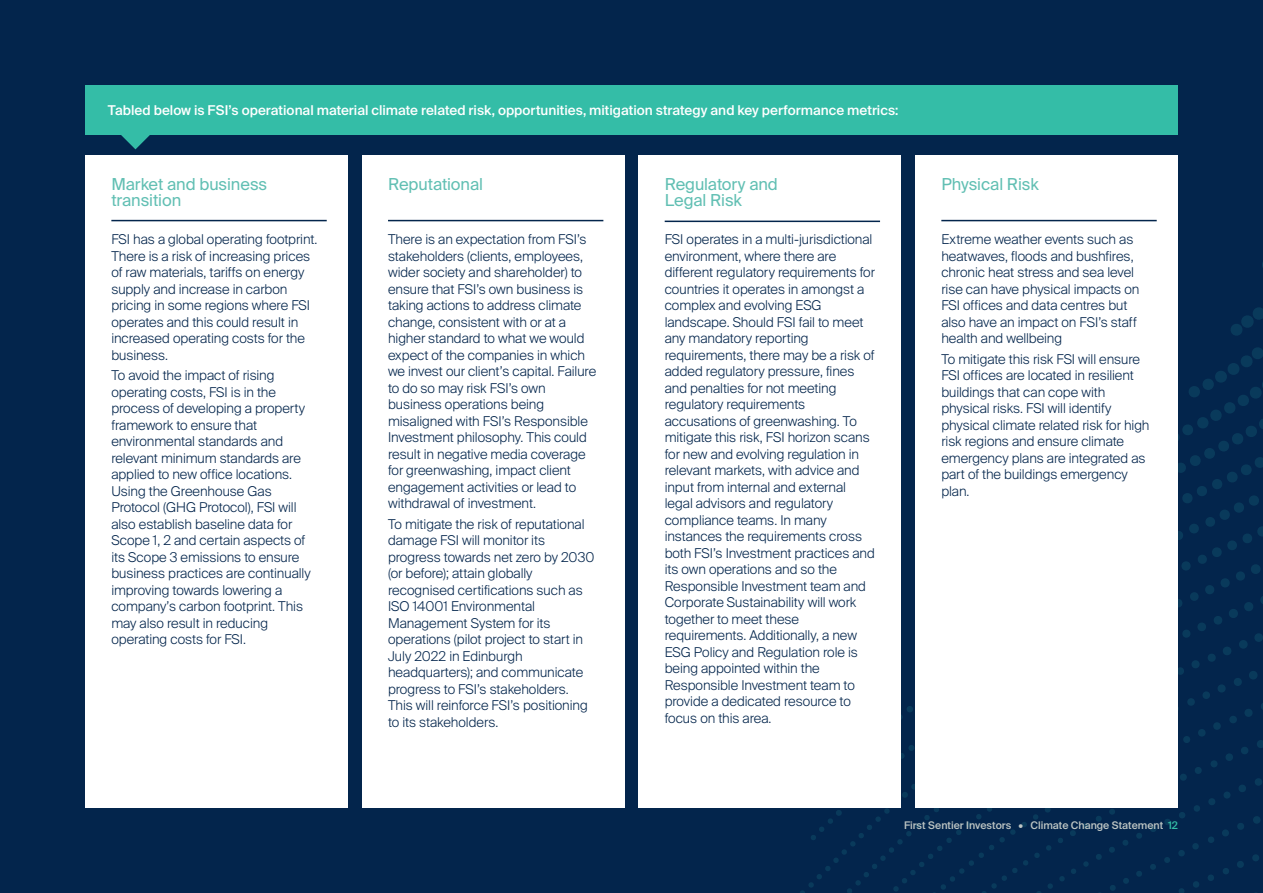
<style>
.page{position:relative;width:1263px;height:893px;background:#03254c}
.page>*{position:absolute;margin:0;border:0;box-sizing:border-box;transform-origin:0 0}
.Body_text{font:16.5px/16.5px "Suisse Intl";letter-spacing:-.005em;color:#61bfb3}
.Body_text-2{font:300 13.5px/16.5px "Suisse Intl";color:#03254c}
.Body_text-3{font:500 13.5px "Suisse Intl";color:#fff}
.t1{font:500 10.5px "Suisse Intl";color:#bec6c4}
.s1{color:#34bda7}
</style>
<div class="page">
<div style="left:85px;top:85px;width:1093px;height:49px;background:#34bda7"></div>
<div style="left:85px;top:155px;width:263px;height:653px;background:#fff"></div>
<div style="left:638px;top:155px;width:263px;height:653px;background:#fff"></div>
<div style="left:362px;top:155px;width:263px;height:653px;background:#fff"></div>
<div style="left:915px;top:155px;width:263px;height:653px;background:#fff"></div>
<svg style="left:108px;top:134px;width:55px;height:15px"></svg>
<hr style="left:111px;top:220px;width:216px;height:1px;background:#03254c">
<hr style="left:388px;top:220px;width:215px;height:1px;background:#03254c">
<hr style="left:665px;top:221px;width:215px;height:1px;background:#03254c">
<hr style="left:941px;top:220px;width:216px;height:1px;background:#03254c">
<svg style="left:800px;top:307px;width:463px;height:586px"></svg>
<p class="Body_text-3" style="left:108px;top:102px;width:792px">Tabled below is FSI’s operational material climate related risk, opportunities, mitigation strategy and key performance metrics:</p>
<p class="Body_text" style="left:111px;top:176px;width:157px">Market and business transition</p>
<p class="Body_text-2" style="left:111px;top:231px;width:208px">FSI has a global operating footprint.<br>There is a risk of increasing prices of raw materials, tariffs on energy supply and increase in carbon pricing in some regions where FSI operates and this could result in increased operating costs for the business.</p>
<p class="Body_text-2" style="left:111px;top:367px;width:201px">To avoid the impact of rising operating costs, FSI is in the process of developing a property framework to ensure that environmental standards and relevant minimum standards are applied to new office locations.<br>Using the Greenhouse Gas<br>Protocol (GHG Protocol), FSI will also establish baseline data for<br>Scope 1, 2 and certain aspects of its Scope 3 emissions to ensure business practices are continually improving towards lowering a company’s carbon footprint. This may also result in reducing operating costs for FSI.</p>
<p class="Body_text" style="left:388px;top:176px;width:96px">Reputational</p>
<p class="Body_text-2" style="left:388px;top:231px;width:210px">There is an expectation from FSI’s stakeholders (clients, employees, wider society and shareholder) to ensure that FSI’s own business is taking actions to address climate change, consistent with or at a higher standard to what we would expect of the companies in which we invest our client’s capital. Failure to do so may risk FSI’s own business operations being misaligned with FSI’s Responsible<br>Investment philosophy. This could result in negative media coverage for greenwashing, impact client engagement activities or lead to withdrawal of investment.</p>
<p class="Body_text-2" style="left:388px;top:516px;width:208px">To mitigate the risk of reputational damage FSI will monitor its progress towards net zero by 2030 (or before); attain globally recognised certifications such as<br>ISO 14001 Environmental<br>Management System for its operations (pilot project to start in<br>July 2022 in Edinburgh headquarters); and communicate progress to FSI’s stakeholders.<br>This will reinforce FSI’s positioning to its stakeholders.</p>
<p class="Body_text" style="left:665px;top:176px;width:115px">Regulatory and<br>Legal Risk</p>
<p class="Body_text-2" style="left:665px;top:231px;width:212px">FSI operates in a multi-jurisdictional environment, where there are different regulatory requirements for countries it operates in amongst a complex and evolving ESG landscape. Should FSI fail to meet any mandatory reporting requirements, there may be a risk of added regulatory pressure, fines and penalties for not meeting regulatory requirements accusations of greenwashing. To mitigate this risk, FSI horizon scans for new and evolving regulation in relevant markets, with advice and input from internal and external legal advisors and regulatory compliance teams. In many instances the requirements cross both FSI’s Investment practices and its own operations and so the<br>Responsible Investment team and<br>Corporate Sustainability will work together to meet these requirements. Additionally, a new<br>ESG Policy and Regulation role is being appointed within the<br>Responsible Investment team to provide a dedicated resource to focus on this area.</p>
<p class="Body_text" style="left:941px;top:176px;width:99px">Physical Risk</p>
<p class="Body_text-2" style="left:941px;top:231px;width:200px">Extreme weather events such as heatwaves, floods and bushfires, chronic heat stress and sea level rise can have physical impacts on<br>FSI offices and data centres but also have an impact on FSI’s staff health and wellbeing</p>
<p class="Body_text-2" style="left:941px;top:351px;width:210px">To mitigate this risk FSI will ensure<br>FSI offices are located in resilient buildings that can cope with physical risks. FSI will identify physical climate related risk for high risk regions and ensure climate emergency plans are integrated as part of the buildings emergency plan.</p>
<p class="t1" style="left:904px;top:819px;width:275px">First Sentier Investors • Climate Change Statement <span class="s1">12</span></p>
</div>
